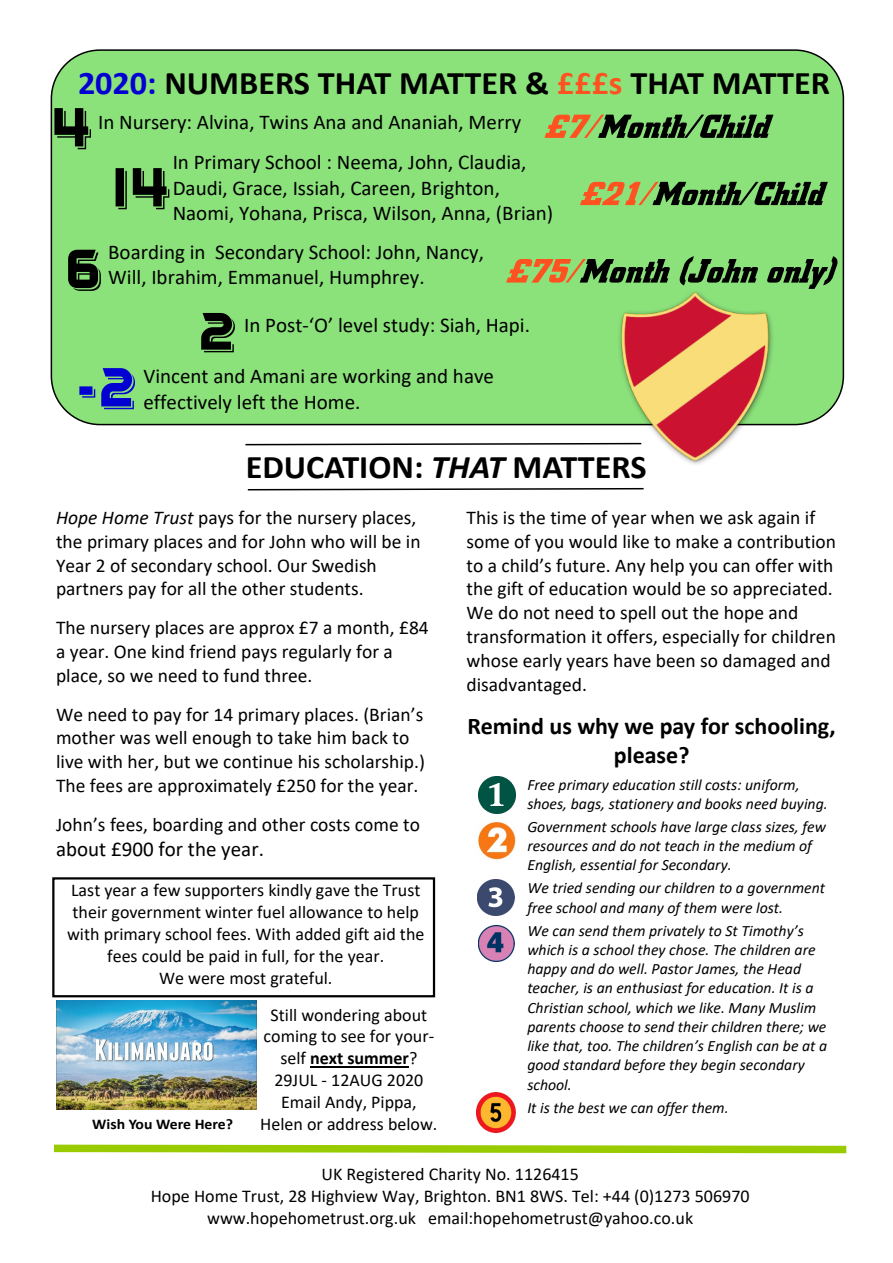
<style>
.page{position:relative;width:893px;height:1263px;background:#fff}
.page>*{position:absolute;margin:0;border:0;box-sizing:border-box;transform-origin:0 0}
.t1{font:54.75px "Cinema Gothic BTN Shadow";color:#000}
.t2{font:54.75px "Cinema Gothic BTN Shadow";color:#0300d2}
.t3{font:52.35px "Cinema Gothic BTN Shadow";color:#000;scale:1.04 1}
.t4{font:700 33.15px "Calibri";color:#000}
.t5{font:700 24px/29.2px "Calibri";color:#000;text-align:center}
.t6{font:21px/25.7px "Calibri";color:#000}
.t7{font:19.5px/23.9px "Calibri";color:#000}
.t8{font:18px/22px "Calibri";color:#000;text-align:center}
.t9{font:italic 15.75px/19.2px "Calibri";color:#000}
.t10{font:700 14.85px "Calibri";color:#000;scale:1.06 1}
.s1{color:#0300d2}
.s2{color:#ff5221}
.s3{font-style:italic}
.s4{font-weight:700}
</style>
<div class="page">
<div style="left:51px;top:49px;width:793px;height:376px;background:#8be27b;border:2px solid #000;border-radius:49px"></div>
<svg style="left:54px;top:1144px;width:793px;height:10px"></svg>
<svg style="left:544px;top:115px;width:229px;height:23px"></svg>
<svg style="left:580px;top:182px;width:248px;height:23px"></svg>
<svg style="left:506px;top:259px;width:164px;height:24px"></svg>
<svg style="left:679px;top:256px;width:79px;height:22px"></svg>
<svg style="left:767px;top:256px;width:71px;height:33px"></svg>
<img style="left:608px;top:278px;width:172px;height:187px">
<svg style="left:637px;top:316px;width:118px;height:101px;background:#df7854"></svg>
<svg style="left:245px;top:442px;width:398px;height:4px"></svg>
<svg style="left:247px;top:487px;width:397px;height:4px"></svg>
<img style="left:478px;top:776px;width:37px;height:37px">
<img style="left:478px;top:821px;width:38px;height:39px">
<img style="left:478px;top:879px;width:36px;height:37px">
<img style="left:479px;top:926px;width:35px;height:35px">
<img style="left:476px;top:1093px;width:40px;height:39px">
<div style="left:52px;top:877px;width:383px;height:120px;border:2px solid #000"></div>
<img style="left:57px;top:1000px;width:199px;height:110px">
<hr style="left:310px;top:1066px;width:99px;height:1px;background:#000">
<h3 class="t4" style="left:78px;top:69px;width:753px"><span class="s1">2020:</span> NUMBERS THAT MATTER &amp; <span class="s2">£££s</span> THAT MATTER</h3>
<p class="t6" style="left:98px;top:111px;width:425px">In Nursery: Alvina, Twins Ana and Ananiah, Merry</p>
<h1 class="t1" style="left:51px;top:90px;width:42px">4</h1>
<p class="t6" style="left:173px;top:151px;width:382px">In Primary School : Neema, John, Claudia,<br>Daudi, Grace, Issiah, Careen, Brighton,<br>Naomi, Yohana, Prisca, Wilson, Anna, (Brian)</p>
<h1 class="t1" style="left:112px;top:150px;width:59px">14</h1>
<p class="t6" style="left:108px;top:241px;width:377px">Boarding in Secondary School: John, Nancy,</p>
<h1 class="t1" style="left:66px;top:232px;width:38px">6</h1>
<p class="t6" style="left:108px;top:266px;width:318px">Will, Ibrahim, Emmanuel, Humphrey.</p>
<h2 class="t3" style="left:197px;top:296px;width:40px">2</h2>
<p class="t6" style="left:244px;top:314px;width:287px">In Post-‘O’ level study: Siah, Hapi.</p>
<h1 class="t2" style="left:76px;top:350px;width:63px">-2</h1>
<p class="t6" style="left:143px;top:365px;width:352px">Vincent and Amani are working and have effectively left the Home.</p>
<h3 class="t4" style="left:246px;top:453px;width:402px">EDUCATION: <span class="s3">THAT</span> MATTERS</h3>
<p class="t7" style="left:56px;top:507px;width:366px"><span class="s3">Hope Home Trust</span> pays for the nursery places, the primary places and for John who will be in Year 2 of secondary school. Our Swedish partners pay for all the other students.</p>
<p class="t7" style="left:56px;top:617px;width:374px">The nursery places are approx £7 a month, £84 a year. One kind friend pays regularly for a place, so we need to fund three.</p>
<p class="t7" style="left:56px;top:704px;width:370px">We need to pay for 14 primary places. (Brian’s mother was well enough to take him back to live with her, but we continue his scholarship.)<br>The fees are approximately £250 for the year.</p>
<p class="t7" style="left:56px;top:814px;width:365px">John’s fees, boarding and other costs come to</p>
<p class="t6" style="left:56px;top:838px;width:209px">about £900 for the year.</p>
<p class="t8" style="left:67px;top:881px;width:359px">Last year a few supporters kindly gave the Trust their government winter fuel allowance to help with primary school fees. With added gift aid the fees could be paid in full, for the year.<br>We were most grateful.</p>
<p class="t10" style="left:92px;top:1118px;width:134px">Wish You Were Here?</p>
<p class="t8" style="left:260px;top:1005px;width:179px">Still wondering about coming to see for your&shy;self <span class="s4">next summer</span>?<br>29JUL - 12AUG 2020<br>Email Andy, Pippa,<br>Helen or address below.</p>
<p class="t7" style="left:467px;top:507px;width:371px">This is the time of year when we ask again if some of you would like to make a contribution to a child’s future. Any help you can offer with the gift of education would be so appreciated.<br>We do not need to spell out the hope and transformation it offers, especially for children whose early years have been so damaged and disadvantaged.</p>
<p class="t5" style="left:468px;top:713px;width:370px">Remind us why we pay for schooling, please?</p>
<p class="t9" style="left:527px;top:776px;width:302px">Free primary education still costs: uniform, shoes, bags, stationery and books need buying.</p>
<p class="t9" style="left:527px;top:818px;width:300px">Government schools have large class sizes, few resources and do not teach in the medium of<br>English, essential for Secondary.</p>
<p class="t9" style="left:527px;top:880px;width:299px">We tried sending our children to a government free school and many of them were lost.</p>
<p class="t9" style="left:527px;top:922px;width:301px">We can send them privately to St Timothy’s which is a school they chose. The children are happy and do well. Pastor James, the Head teacher, is an enthusiast for education. It is a Christian school, which we like. Many Muslim parents choose to send their children there; we like that, too. The children’s English can be at a good standard before they begin secondary school.</p>
<p class="t9" style="left:527px;top:1099px;width:203px">It is the best we can offer them.</p>
<p class="t8" style="left:151px;top:1164px;width:600px">UK Registered Charity No. 1126415<br>Hope Home Trust, 28 Highview Way, Brighton. BN1 8WS. Tel: +44 (0)1273 506970 www.hopehometrust.org.uk email:hopehometrust@yahoo.co.uk</p>
</div>
